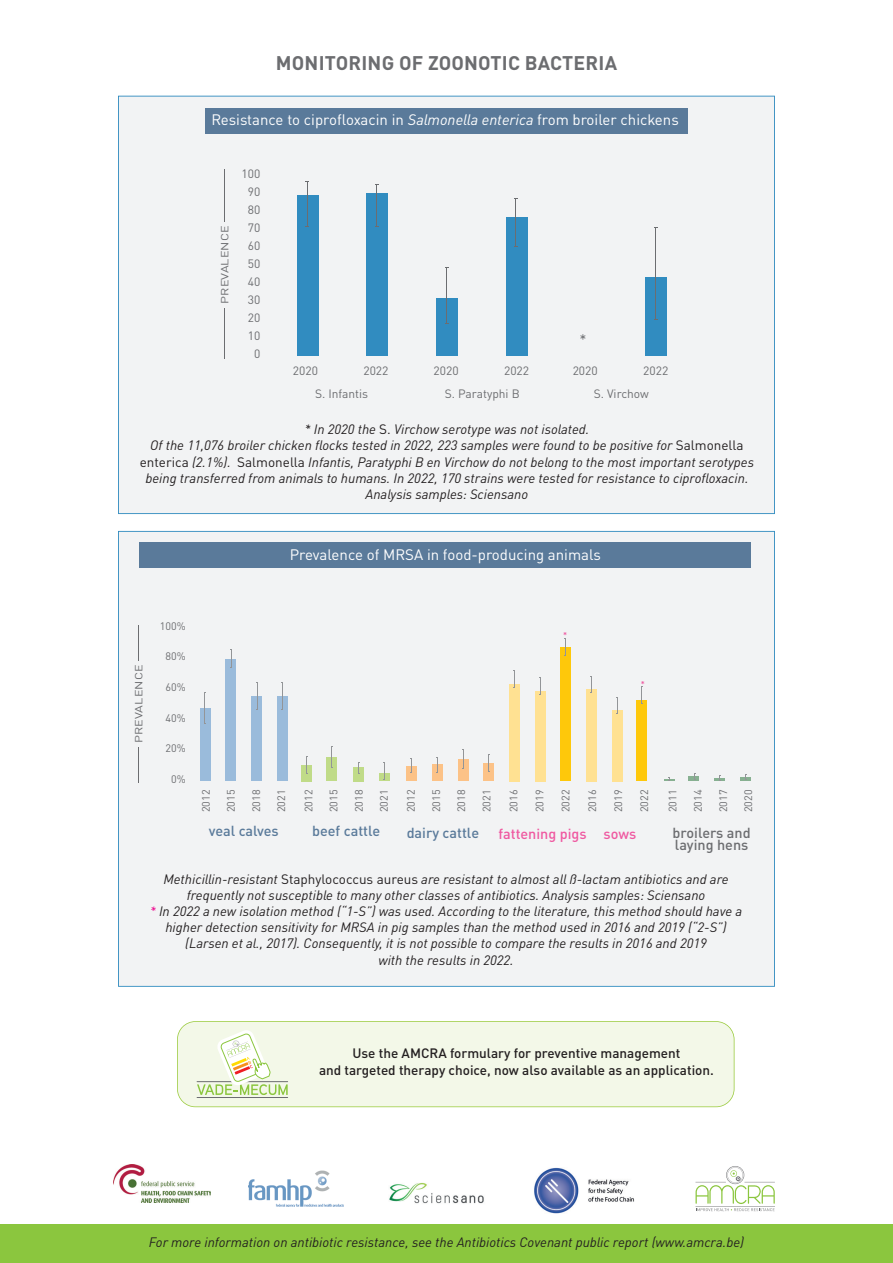
<style>
.page{position:relative;width:893px;height:1263px;background:#fff}
.page>*{position:absolute;margin:0;border:0;box-sizing:border-box;transform-origin:0 0}
.t1{font:700 19.5px "DINOT";letter-spacing:.01em;color:#6c6d70}
.t2{font:15px "DINOT";color:#fff}
.t3{font:15px "DINOT";color:#6c6d70}
.t4{font:500 14.4px "DINOT";color:#5a7a9a}
.t5{font:500 14.4px/12.6px "DINOT";color:#6c6d70}
.t6{font:500 14.4px "DINOT";color:#ef59a1}
.t7{font:italic 13.5px/16.2px "DINOT";color:#231f20;text-align:center}
.t8{font:500 13.5px/16.2px "DINOT";color:#231f20;text-align:center}
.t9{font:12px/18px "DINOT";color:#6c6d70;text-align:right}
.t10{font:10.8px "DINOT";color:#6c6d70}
.t11{font:10.35px "DINOT";letter-spacing:.01em;color:#6c6d70;scale:1.22 1}
.t12{font:500 8.4px "DINOT";color:#ef59a1}
.s1{font-style:italic}
.s2{font-style:normal}
.s3{color:#ed028c}
</style>
<div class="page">
<div style="left:177px;top:1021px;width:557px;height:86px;background:#f3f8e8"></div>
<div style="left:0;top:1224px;width:893px;height:39px;background:#8bc63e"></div>
<svg style="left:695px;top:1166px;width:80px;height:45px"></svg>
<img style="left:534px;top:1168px;width:101px;height:45px">
<img style="left:248px;top:1170px;width:96px;height:37px">
<img style="left:113px;top:1165px;width:98px;height:37px">
<img style="left:389px;top:1182px;width:95px;height:22px">
<svg style="left:197px;top:1030px;width:91px;height:72px"></svg>
<div style="left:118px;top:96px;width:657px;height:418px;background:#f2f3f4"></div>
<div style="left:206px;top:108px;width:482px;height:25px;background:#5a7a9a"></div>
<div style="left:118px;top:531px;width:657px;height:456px;background:#f2f3f4"></div>
<div style="left:139px;top:543px;width:611px;height:25px;background:#5a7a9a"></div>
<div style="left:200px;top:708px;width:11px;height:73px;background:#9abbdb"></div>
<div style="left:297px;top:196px;width:21px;height:160px;background:#318cc0"></div>
<div style="left:436px;top:298px;width:21px;height:58px;background:#318cc0"></div>
<div style="left:366px;top:194px;width:22px;height:162px;background:#318cc0"></div>
<div style="left:506px;top:218px;width:21px;height:138px;background:#318cc0"></div>
<div style="left:645px;top:277px;width:21px;height:79px;background:#318cc0"></div>
<div style="left:252px;top:696px;width:10px;height:84px;background:#9abbdb"></div>
<div style="left:277px;top:696px;width:10px;height:84px;background:#9abbdb"></div>
<div style="left:302px;top:765px;width:10px;height:16px;background:#c0db88"></div>
<div style="left:327px;top:757px;width:10px;height:24px;background:#c0db88"></div>
<div style="left:354px;top:767px;width:10px;height:14px;background:#c0db88"></div>
<div style="left:379px;top:774px;width:10px;height:7px;background:#c0db88"></div>
<div style="left:406px;top:766px;width:10px;height:15px;background:#fcc287"></div>
<div style="left:432px;top:765px;width:10px;height:16px;background:#fcc287"></div>
<div style="left:458px;top:759px;width:10px;height:22px;background:#fcc287"></div>
<div style="left:484px;top:763px;width:10px;height:18px;background:#fcc287"></div>
<div style="left:509px;top:683px;width:10px;height:98px;background:#ffe192"></div>
<div style="left:586px;top:689px;width:10px;height:92px;background:#ffe192"></div>
<div style="left:535px;top:691px;width:10px;height:90px;background:#ffe192"></div>
<div style="left:612px;top:710px;width:10px;height:71px;background:#ffe192"></div>
<div style="left:560px;top:647px;width:10px;height:134px;background:#fec80b"></div>
<div style="left:637px;top:700px;width:10px;height:81px;background:#fec80b"></div>
<hr style="left:689px;top:777px;width:10px;height:4px;background:#87b091">
<hr style="left:741px;top:777px;width:10px;height:4px;background:#87b091">
<div style="left:225px;top:659px;width:11px;height:122px;background:#9abbdb"></div>
<hr style="left:205px;top:692px;width:1px;height:31px;background:#939598">
<hr style="left:307px;top:182px;width:1px;height:45px;background:#6c6d70">
<hr style="left:446px;top:267px;width:1px;height:57px;background:#6c6d70">
<hr style="left:376px;top:185px;width:1px;height:42px;background:#6c6d70">
<hr style="left:516px;top:199px;width:1px;height:47px;background:#6c6d70">
<hr style="left:655px;top:228px;width:1px;height:92px;background:#6c6d70">
<svg style="left:231px;top:649px;width:1px;height:19px"></svg>
<svg style="left:256px;top:683px;width:2px;height:27px"></svg>
<svg style="left:282px;top:683px;width:1px;height:27px"></svg>
<svg style="left:306px;top:756px;width:2px;height:18px"></svg>
<svg style="left:331px;top:746px;width:2px;height:22px"></svg>
<svg style="left:358px;top:763px;width:2px;height:11px"></svg>
<svg style="left:383px;top:763px;width:2px;height:17px"></svg>
<svg style="left:410px;top:758px;width:2px;height:15px"></svg>
<svg style="left:436px;top:757px;width:2px;height:16px"></svg>
<svg style="left:463px;top:750px;width:1px;height:19px"></svg>
<svg style="left:488px;top:754px;width:2px;height:18px"></svg>
<svg style="left:514px;top:671px;width:1px;height:17px"></svg>
<svg style="left:590px;top:676px;width:2px;height:17px"></svg>
<svg style="left:539px;top:677px;width:2px;height:18px"></svg>
<svg style="left:616px;top:697px;width:2px;height:17px"></svg>
<svg style="left:564px;top:638px;width:2px;height:18px"></svg>
<svg style="left:641px;top:687px;width:2px;height:17px"></svg>
<svg style="left:664px;top:778px;width:10px;height:3px"></svg>
<svg style="left:715px;top:775px;width:10px;height:7px"></svg>
<hr style="left:138px;top:625px;width:1px;height:35px;background:#6c6d70">
<hr style="left:138px;top:747px;width:1px;height:36px;background:#6c6d70">
<hr style="left:224px;top:169px;width:1px;height:52px;background:#6c6d70">
<hr style="left:224px;top:308px;width:1px;height:50px;background:#6c6d70">
<h1 class="t1" style="left:276px;top:50px;width:343px">MONITORING OF ZOONOTIC BACTERIA</h1>
<p class="t2" style="left:211px;top:110px;width:469px">Resistance to ciprofloxacin in <span class="s1">Salmonella enterica</span> from broiler chickens</p>
<p class="t11" style="left:218px;top:304px;width:66px;rotate:-90deg">PREVALENCE</p>
<p class="t9" style="left:241px;top:165px;width:20px">100<br>90<br>80<br>70<br>60<br>50<br>40<br>30<br>20<br>10<br>0</p>
<p class="t3" style="left:580px;top:330px;width:9px">*</p>
<p class="t9" style="left:363px;top:361px;width:27px">2022</p>
<p class="t9" style="left:504px;top:361px;width:27px">2022</p>
<p class="t9" style="left:643px;top:361px;width:27px">2022</p>
<p class="t9" style="left:293px;top:361px;width:27px">2020</p>
<p class="t9" style="left:434px;top:361px;width:27px">2020</p>
<p class="t9" style="left:573px;top:361px;width:27px">2020</p>
<p class="t9" style="left:315px;top:384px;width:55px">S. Infantis</p>
<p class="t9" style="left:445px;top:384px;width:76px">S. Paratyphi B</p>
<p class="t9" style="left:594px;top:384px;width:57px">S. Virchow</p>
<p class="t7" style="left:140px;top:421px;width:616px">* In 2020 the <span class="s2">S.</span> Virchow serotype was not isolated.<br>Of the 11,076 broiler chicken flocks tested in 2022, 223 samples were found to be positive for <span class="s2">Salmonella enterica</span> (2.1%). <span class="s2">Salmonella</span> Infantis, Paratyphi B en Virchow do not belong to the most important serotypes being transferred from animals to humans. In 2022, 170 strains were tested for resistance to ciprofloxacin.<br>Analysis samples: Sciensano</p>
<p class="t2" style="left:290px;top:545px;width:313px">Prevalence of MRSA in food-producing animals</p>
<p class="t11" style="left:132px;top:743px;width:66px;rotate:-90deg">PREVALENCE</p>
<p class="t10" style="left:160px;top:619px;width:27px">100%</p>
<p class="t10" style="left:165px;top:650px;width:22px">80%</p>
<p class="t10" style="left:165px;top:680px;width:22px">60%</p>
<p class="t10" style="left:165px;top:711px;width:22px">40%</p>
<p class="t10" style="left:165px;top:741px;width:22px">20%</p>
<p class="t10" style="left:171px;top:772px;width:16px">0%</p>
<p class="t12" style="left:563px;top:629px;width:6px">*</p>
<p class="t12" style="left:641px;top:678px;width:6px">*</p>
<p class="t10" style="left:199px;top:812px;width:24px;rotate:-90deg">2012</p>
<p class="t10" style="left:224px;top:812px;width:24px;rotate:-90deg">2015</p>
<p class="t10" style="left:249px;top:812px;width:24px;rotate:-90deg">2018</p>
<p class="t10" style="left:275px;top:812px;width:24px;rotate:-90deg">2021</p>
<p class="t10" style="left:302px;top:812px;width:24px;rotate:-90deg">2012</p>
<p class="t10" style="left:327px;top:812px;width:24px;rotate:-90deg">2015</p>
<p class="t10" style="left:352px;top:812px;width:24px;rotate:-90deg">2018</p>
<p class="t10" style="left:377px;top:812px;width:24px;rotate:-90deg">2021</p>
<p class="t10" style="left:404px;top:812px;width:24px;rotate:-90deg">2012</p>
<p class="t10" style="left:429px;top:812px;width:24px;rotate:-90deg">2015</p>
<p class="t10" style="left:455px;top:812px;width:24px;rotate:-90deg">2018</p>
<p class="t10" style="left:480px;top:812px;width:24px;rotate:-90deg">2021</p>
<p class="t10" style="left:507px;top:812px;width:24px;rotate:-90deg">2016</p>
<p class="t10" style="left:533px;top:812px;width:24px;rotate:-90deg">2019</p>
<p class="t10" style="left:559px;top:812px;width:24px;rotate:-90deg">2022</p>
<p class="t10" style="left:585px;top:812px;width:24px;rotate:-90deg">2016</p>
<p class="t10" style="left:611px;top:812px;width:24px;rotate:-90deg">2019</p>
<p class="t10" style="left:638px;top:812px;width:24px;rotate:-90deg">2022</p>
<p class="t10" style="left:666px;top:812px;width:24px;rotate:-90deg">2011</p>
<p class="t10" style="left:691px;top:812px;width:24px;rotate:-90deg">2014</p>
<p class="t10" style="left:716px;top:812px;width:24px;rotate:-90deg">2017</p>
<p class="t10" style="left:742px;top:812px;width:24px;rotate:-90deg">2020</p>
<p class="t4" style="left:209px;top:822px;width:71px">veal calves</p>
<p class="t4" style="left:312px;top:822px;width:70px">beef cattle</p>
<p class="t4" style="left:407px;top:823px;width:74px">dairy cattle</p>
<p class="t6" style="left:499px;top:824px;width:139px">fattening pigs sows</p>
<p class="t5" style="left:673px;top:826px;width:80px">broilers and laying hens</p>
<p class="t7" style="left:150px;top:870px;width:594px">Methicillin-resistant <span class="s2">Staphylococcus aureus</span> are resistant to almost all ß-lactam antibiotics and are frequently not susceptible to many other classes of antibiotics. Analysis samples: Sciensano<br><span class="s3">*</span> In 2022 a new isolation method (“1-S”) was used. According to the literature, this method should have a higher detection sensitivity for MRSA in pig samples than the method used in 2016 and 2019 (“2-S”) (Larsen et al., 2017). Consequently, it is not possible to compare the results in 2016 and 2019<br>with the results in 2022.</p>
<p class="t8" style="left:319px;top:1045px;width:396px">Use the AMCRA formulary for preventive management<br>and targeted therapy choice, now also available as an application.</p>
<p class="t7" style="left:149px;top:1233px;width:597px">For more information on antibiotic resistance, see the Antibiotics Covenant public report (www.amcra.be)</p>
</div>
